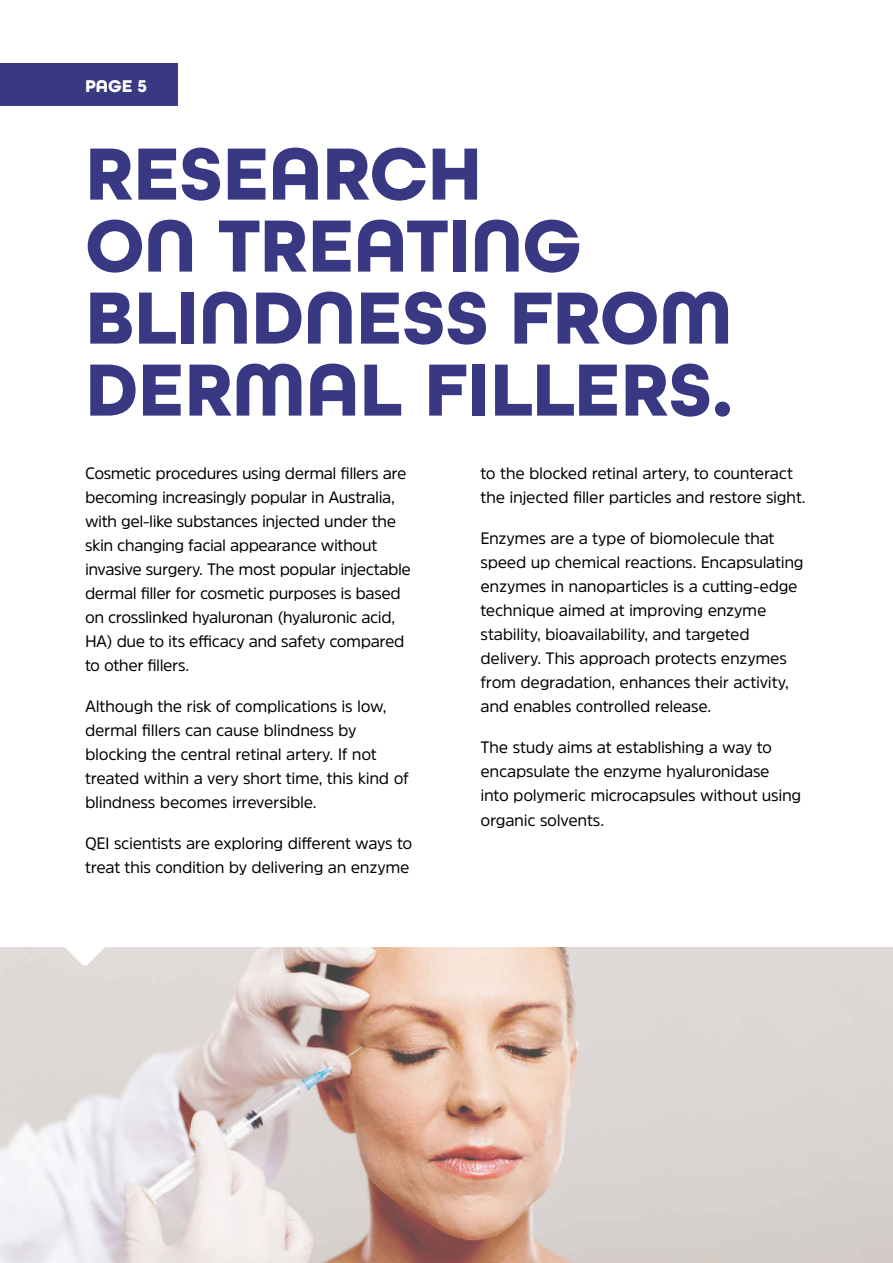
<style>
.page{position:relative;width:893px;height:1263px;background:#fff}
.page>*{position:absolute;margin:0;border:0;box-sizing:border-box;transform-origin:0 0}
.t1{font:700 78px/72px "All Round Gothic";letter-spacing:-.005em;color:#393983}
.t2{font:700 18px "All Round Gothic";color:#fff}
.t3{font:16.5px/24px "Amsi Pro";letter-spacing:-.02em;color:#000}
</style>
<div class="page">
<div style="left:0;top:64px;width:178px;height:42px;background:#393983"></div>
<img style="left:0;top:947px;width:893px;height:316px">
<svg style="left:63px;top:947px;width:44px;height:19px"></svg>
<p class="t2" style="left:85px;top:75px;width:63px">PAGE 5</p>
<h1 class="t1" style="left:85px;top:138px;width:649px">RESEARCH<br>ON TREATING<br>BLINDNESS FROM<br>DERMAL FILLERS.</h1>
<p class="t3" style="left:85px;top:461px;width:327px">Cosmetic procedures using dermal fillers are becoming increasingly popular in Australia, with gel-like substances injected under the skin changing facial appearance without invasive surgery. The most popular injectable dermal filler for cosmetic purposes is based on crosslinked hyaluronan (hyaluronic acid, HA) due to its efficacy and safety compared to other fillers.</p>
<p class="t3" style="left:85px;top:694px;width:325px">Although the risk of complications is low, dermal fillers can cause blindness by blocking the central retinal artery. If not treated within a very short time, this kind of blindness becomes irreversible.</p>
<p class="t3" style="left:85px;top:831px;width:329px">QEI scientists are exploring different ways to treat this condition by delivering an enzyme</p>
<p class="t3" style="left:480px;top:461px;width:327px">to the blocked retinal artery, to counteract the injected filler particles and restore sight.</p>
<p class="t3" style="left:480px;top:526px;width:325px">Enzymes are a type of biomolecule that speed up chemical reactions. Encapsulating enzymes in nanoparticles is a cutting-edge technique aimed at improving enzyme stability, bioavailability, and targeted delivery. This approach protects enzymes from degradation, enhances their activity, and enables controlled release.</p>
<p class="t3" style="left:480px;top:735px;width:322px">The study aims at establishing a way to encapsulate the enzyme hyaluronidase into polymeric microcapsules without using organic solvents.</p>
</div>
